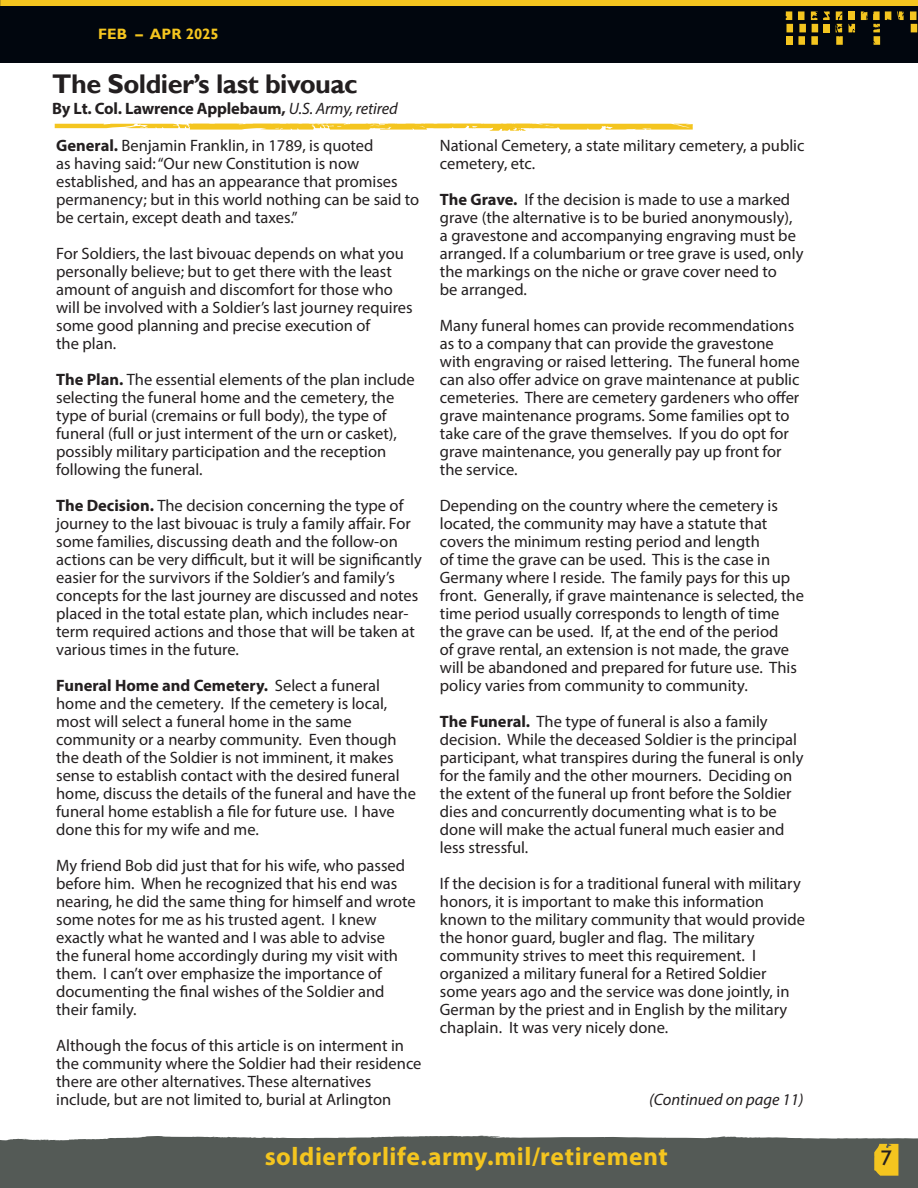
<style>
.page{position:relative;width:918px;height:1188px;background:#fff}
.page>*{position:absolute;margin:0;border:0;box-sizing:border-box;transform-origin:0 0}
.Normal_Paragraph_Style{font:700 27px "Gill Sans";letter-spacing:-.02em;color:#231f20}
.t1{font:700 25.5px "Myriad Pro";letter-spacing:.02em;color:#f4c51f}
.t2{font:21.15px "Gill Sans";color:#231f20;scale:1.09 1}
.Normal_Paragraph_Style-2{font:16.5px/18px "Myriad Pro";color:#231f20}
.Normal_Paragraph_Style-3{font:700 16.5px "Myriad Pro";letter-spacing:-.01em;color:#231f20}
.Normal_Paragraph_Style-4{font:italic 16.5px "Myriad Pro";color:#231f20}
.t3{font:700 15px "Gill Sans";color:#f4c51f}
.s1{font-weight:400;font-style:italic}
.s2{font-weight:700}
</style>
<div class="page">
<div style="left:0;top:0;width:918px;height:63px;background:#01060e"></div>
<div style="left:0;top:1136px;width:918px;height:52px;background:#545a56"></div>
<svg style="left:874px;top:1144px;width:24px;height:32px"></svg>
<div style="left:1px;top:0;width:917px;height:6px;background:#f4c51f"></div>
<div style="left:911px;top:24px;width:6px;height:8px;background:#f4c51f"></div>
<div style="left:910px;top:11px;width:7px;height:9px;background:#f4c51f"></div>
<div style="left:812px;top:24px;width:6px;height:8px;background:#f4c51f"></div>
<div style="left:811px;top:36px;width:7px;height:9px;background:#f4c51f"></div>
<svg style="left:897px;top:11px;width:7px;height:9px"></svg>
<div style="left:798px;top:36px;width:7px;height:9px;background:#f4c51f"></div>
<div style="left:798px;top:11px;width:7px;height:9px;background:#f4c51f"></div>
<svg style="left:811px;top:11px;width:6px;height:9px"></svg>
<div style="left:799px;top:24px;width:7px;height:8px;background:#f4c51f"></div>
<svg style="left:849px;top:24px;width:6px;height:8px"></svg>
<div style="left:848px;top:11px;width:6px;height:9px;background:#f4c51f"></div>
<svg style="left:786px;top:11px;width:6px;height:9px"></svg>
<svg style="left:861px;top:11px;width:30px;height:34px"></svg>
<svg style="left:823px;top:11px;width:20px;height:34px"></svg>
<div style="left:787px;top:24px;width:6px;height:8px;background:#f4c51f"></div>
<div style="left:786px;top:36px;width:7px;height:9px;background:#f4c51f"></div>
<svg style="left:55px;top:123px;width:638px;height:8px"></svg>
<p class="t3" style="left:98px;top:25px;width:122px">FEB – APR 2025</p>
<p class="Normal_Paragraph_Style" style="left:52px;top:67px;width:307px">The Soldier’s last bivouac</p>
<p class="Normal_Paragraph_Style-3" style="left:52px;top:97px;width:347px">By Lt. Col. Lawrence Applebaum, <span class="s1">U.S. Army, retired</span></p>
<p class="Normal_Paragraph_Style-2" style="left:56px;top:136px;width:365px"><span class="s2">General.</span> Benjamin Franklin, in 1789, is quoted<br>as having said: “Our new Constitution is now established, and has an appearance that promises permanency; but in this world nothing can be said to be certain, except death and taxes.”</p>
<p class="Normal_Paragraph_Style-2" style="left:56px;top:244px;width:358px">For Soldiers, the last bivouac depends on what you personally believe; but to get there with the least amount of anguish and discomfort for those who will be involved with a Soldier’s last journey requires some good planning and precise execution of</p>
<p class="Normal_Paragraph_Style-2" style="left:56px;top:334px;width:62px">the plan.</p>
<p class="Normal_Paragraph_Style-2" style="left:56px;top:370px;width:360px"><span class="s2">The Plan.</span> The essential elements of the plan include selecting the funeral home and the cemetery, the type of burial (cremains or full body), the type of funeral (full or just interment of the urn or casket), possibly military participation and the reception following the funeral.</p>
<p class="Normal_Paragraph_Style-2" style="left:56px;top:496px;width:367px"><span class="s2">The Decision.</span> The decision concerning the type of journey to the last bivouac is truly a family affair. For some families, discussing death and the follow-on actions can be very difficult, but it will be significantly easier for the survivors if the Soldier’s and family’s concepts for the last journey are discussed and notes placed in the total estate plan, which includes near&shy;term required actions and those that will be taken at various times in the future.</p>
<p class="Normal_Paragraph_Style-2" style="left:56px;top:676px;width:361px"><span class="s2">Funeral Home and Cemetery.</span> Select a funeral home and the cemetery. If the cemetery is local, most will select a funeral home in the same community or a nearby community. Even though the death of the Soldier is not imminent, it makes sense to establish contact with the desired funeral home, discuss the details of the funeral and have the funeral home establish a file for future use. I have done this for my wife and me.</p>
<p class="Normal_Paragraph_Style-2" style="left:56px;top:856px;width:361px">My friend Bob did just that for his wife, who passed before him. When he recognized that his end was nearing, he did the same thing for himself and wrote some notes for me as his trusted agent. I knew exactly what he wanted and I was able to advise<br>the funeral home accordingly during my visit with them. I can’t over emphasize the importance of documenting the final wishes of the Soldier and</p>
<p class="Normal_Paragraph_Style-2" style="left:56px;top:1000px;width:82px">their family.</p>
<p class="Normal_Paragraph_Style-2" style="left:56px;top:1036px;width:367px">Although the focus of this article is on interment in the community where the Soldier had their residence there are other alternatives. These alternatives include, but are not limited to, burial at Arlington</p>
<p class="Normal_Paragraph_Style-2" style="left:440px;top:136px;width:366px">National Cemetery, a state military cemetery, a public cemetery, etc.</p>
<p class="Normal_Paragraph_Style-2" style="left:440px;top:190px;width:365px"><span class="s2">The Grave.</span> If the decision is made to use a marked grave (the alternative is to be buried anonymously), a gravestone and accompanying engraving must be arranged. If a columbarium or tree grave is used, only the markings on the niche or grave cover need to</p>
<p class="Normal_Paragraph_Style-2" style="left:440px;top:280px;width:89px">be arranged.</p>
<p class="Normal_Paragraph_Style-2" style="left:440px;top:316px;width:361px">Many funeral homes can provide recommendations as to a company that can provide the gravestone with engraving or raised lettering. The funeral home can also offer advice on grave maintenance at public cemeteries. There are cemetery gardeners who offer grave maintenance programs. Some families opt to take care of the grave themselves. If you do opt for grave maintenance, you generally pay up front for the service.</p>
<p class="Normal_Paragraph_Style-2" style="left:440px;top:496px;width:366px">Depending on the country where the cemetery is located, the community may have a statute that covers the minimum resting period and length<br>of time the grave can be used. This is the case in Germany where I reside. The family pays for this up front. Generally, if grave maintenance is selected, the time period usually corresponds to length of time the grave can be used. If, at the end of the period<br>of grave rental, an extension is not made, the grave will be abandoned and prepared for future use. This policy varies from community to community.</p>
<p class="Normal_Paragraph_Style-2" style="left:440px;top:712px;width:365px"><span class="s2">The Funeral.</span> The type of funeral is also a family decision. While the deceased Soldier is the principal participant, what transpires during the funeral is only for the family and the other mourners. Deciding on the extent of the funeral up front before the Soldier dies and concurrently documenting what is to be done will make the actual funeral much easier and less stressful.</p>
<p class="Normal_Paragraph_Style-2" style="left:440px;top:874px;width:367px">If the decision is for a traditional funeral with military honors, it is important to make this information known to the military community that would provide the honor guard, bugler and flag. The military community strives to meet this requirement. I organized a military funeral for a Retired Soldier some years ago and the service was done jointly, in German by the priest and in English by the military chaplain. It was very nicely done.</p>
<p class="Normal_Paragraph_Style-4" style="left:649px;top:1089px;width:156px">(Continued on page 11)</p>
<h2 class="t1" style="left:265px;top:1140px;width:405px">soldierforlife.army.mil/retirement</h2>
<p class="t2" style="left:881px;top:1146px;width:12px">7</p>
</div>
